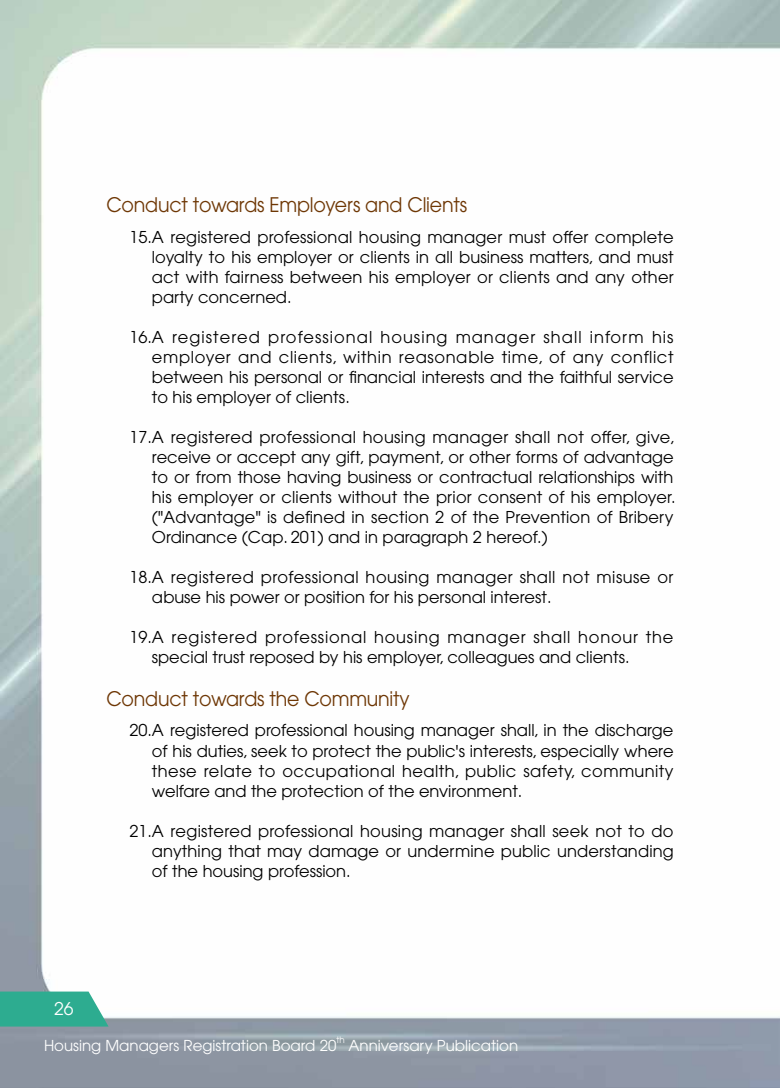
<style>
.page{position:relative;width:780px;height:1088px;background:#fff}
.page>*{position:absolute;margin:0;border:0;box-sizing:border-box;transform-origin:0 0}
.t1{font:20px "Avant Garde";letter-spacing:-.01em;color:#6e3705;scale:.95 1}
.t2{font:17.5px "Avant Garde";color:#fff}
.t3{font:16.25px/20px "Avant Garde";letter-spacing:.005em;color:#000;text-align:justify}
.t4{font:16.25px/20px "Avant Garde";letter-spacing:.025em;color:#000}
.t5{font:15px "Avant Garde";color:#fff}
.t6{font:8.75px "Avant Garde";color:#fff}
</style>
<div class="page">
<img style="left:0;top:0;width:780px;height:1088px">
<svg style="left:0;top:991px;width:109px;height:35px;background:#42b39b"></svg>
<p class="t1" style="left:106px;top:193px;width:381px">Conduct towards Employers and Clients</p>
<p class="t3" style="left:152px;top:227px;width:523px;text-indent:-23px">15.A registered professional housing manager must offer complete loyalty to his employer or clients in all business matters, and must act with fairness between his employer or clients and any other party concerned.</p>
<p class="t3" style="left:152px;top:327px;width:523px;text-indent:-23px">16.A registered professional housing manager shall inform his employer and clients, within reasonable time, of any conflict between his personal or financial interests and the faithful service to his employer of clients.</p>
<p class="t3" style="left:152px;top:427px;width:525px;text-align:left;text-indent:-23px">17.A registered professional housing manager shall not offer, give, receive or accept any gift, payment, or other forms of advantage to or from those having business or contractual relationships with his employer or clients without the prior consent of his employer. ("Advantage" is defined in section 2 of the Prevention of Bribery Ordinance (Cap. 201) and in paragraph 2 hereof.)</p>
<p class="t4" style="left:152px;top:567px;width:523px;text-indent:-23px">18.A registered professional housing manager shall not misuse or abuse his power or position for his personal interest.</p>
<p class="t3" style="left:152px;top:627px;width:523px;text-indent:-23px">19.A registered professional housing manager shall honour the special trust reposed by his employer, colleagues and clients.</p>
<p class="t1" style="left:106px;top:687px;width:321px">Conduct towards the Community</p>
<p class="t3" style="left:152px;top:720px;width:523px;text-indent:-23px">20.A registered professional housing manager shall, in the discharge of his duties, seek to protect the public's interests, especially where these relate to occupational health, public safety, community welfare and the protection of the environment.</p>
<p class="t3" style="left:152px;top:820px;width:523px;text-indent:-23px">21.A registered professional housing manager shall seek not to do anything that may damage or undermine public understanding of the housing profession.</p>
<p class="t2" style="left:54px;top:998px;width:21px">26</p>
<p class="t5" style="left:44px;top:1036px;width:294px">Housing Managers Registration Board 20</p>
<p class="t6" style="left:336px;top:1035px;width:10px">th</p>
<p class="t5" style="left:348px;top:1036px;width:171px">Anniversary Publication</p>
</div>
